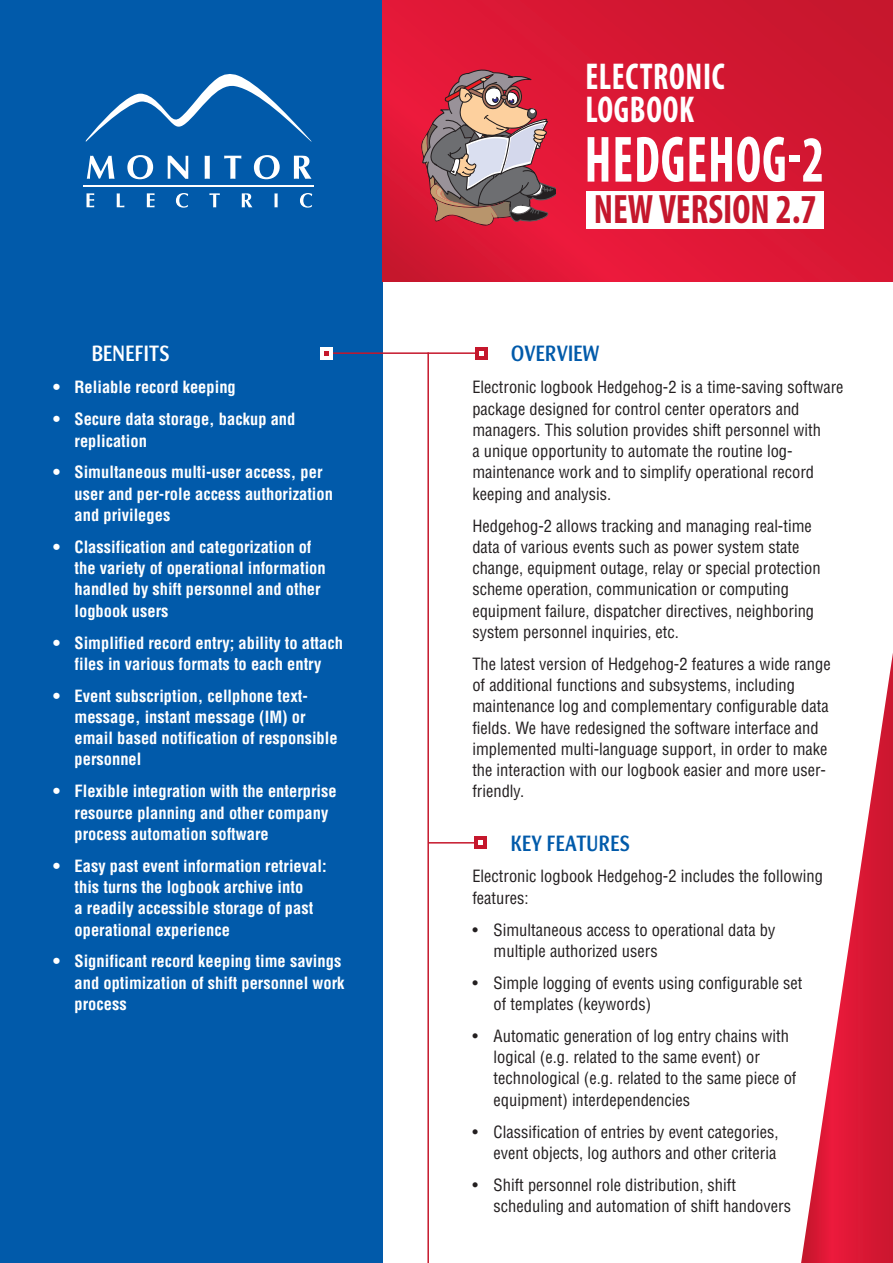
<style>
.page{position:relative;width:893px;height:1263px;background:#fff}
.page>*{position:absolute;margin:0;border:0;box-sizing:border-box;transform-origin:0 0}
.Текст{font:700 condensed 66px "Myriad Pro";letter-spacing:.02em;color:#fff;scale:.79 1}
.Подзаголовки_основно{font:700 condensed 41.25px "Myriad Pro";color:#c5172c;scale:.91 1}
.Текст-2{font:700 condensed 37.5px/33px "Myriad Pro";letter-spacing:.02em;color:#fff;scale:.87 1}
.Подзаголовки_основно-2{font:700 21.45px "Nat Grotesk";letter-spacing:.01em;color:#015aaa;scale:.91 1}
.Подзаголовки_основно-3{font:700 21.45px "Nat Grotesk";letter-spacing:.01em;color:#fff;scale:.91 1}
.Основной_текст{font:16.5px/21.3px "AG Letterica Condensed C";color:#231f20}
.Маркированый_список{font:700 16.5px/21.3px "AG Letterica Condensed C";color:#fff}
.Маркированый_список-2{font:16.5px/21.3px "AG Letterica Condensed C";color:#231f20}
</style>
<div class="page">
<div style="left:0;top:0;width:382px;height:1263px;background:#015aaa"></div>
<svg style="left:382px;top:0;width:511px;height:282px;background:#d81733"></svg>
<hr style="left:321px;top:352px;width:108px;height:2px;background:#c5172c">
<svg style="left:801px;top:653px;width:92px;height:610px"></svg>
<svg style="left:421px;top:70px;width:134px;height:156px;background:#ae696e"></svg>
<div style="left:321px;top:347px;width:12px;height:13px;background:#fff"></div>
<svg style="left:325px;top:351px;width:4px;height:5px"></svg>
<div style="left:474px;top:836px;width:13px;height:13px;background:#c5172c"></div>
<svg style="left:478px;top:840px;width:5px;height:4px"></svg>
<hr style="left:428px;top:842px;width:48px;height:1px;background:#c5172c">
<hr style="left:427px;top:353px;width:2px;height:910px;background:#c5172c">
<svg style="left:86px;top:74px;width:225px;height:68px"></svg>
<svg style="left:87px;top:156px;width:27px;height:23px"></svg>
<svg style="left:127px;top:155px;width:26px;height:24px"></svg>
<svg style="left:168px;top:156px;width:20px;height:23px"></svg>
<svg style="left:205px;top:156px;width:5px;height:23px"></svg>
<svg style="left:224px;top:156px;width:17px;height:23px"></svg>
<svg style="left:254px;top:155px;width:26px;height:24px"></svg>
<svg style="left:294px;top:156px;width:17px;height:23px"></svg>
<svg style="left:87px;top:193px;width:7px;height:14px"></svg>
<svg style="left:117px;top:193px;width:7px;height:14px"></svg>
<svg style="left:147px;top:193px;width:8px;height:14px"></svg>
<svg style="left:176px;top:193px;width:12px;height:15px"></svg>
<svg style="left:209px;top:193px;width:11px;height:14px"></svg>
<svg style="left:242px;top:193px;width:10px;height:14px"></svg>
<svg style="left:275px;top:193px;width:3px;height:14px"></svg>
<svg style="left:300px;top:193px;width:12px;height:15px"></svg>
<hr style="left:84px;top:185px;width:230px;height:1px;background:#fff">
<div style="left:586px;top:191px;width:238px;height:38px;background:#fff"></div>
<div style="left:475px;top:347px;width:12px;height:13px;background:#c5172c"></div>
<svg style="left:479px;top:351px;width:4px;height:5px"></svg>
<hr style="left:427px;top:352px;width:49px;height:2px;background:#c5172c">
<p class="Подзаголовки_основно-3" style="left:92px;top:342px;width:87px">BENEFITS</p>
<p class="Маркированый_список" style="left:53px;top:376px;width:184px">• Reliable record keeping</p>
<p class="Маркированый_список" style="left:75px;top:408px;width:222px;text-indent:-21px">• Secure data storage, backup and replication</p>
<p class="Маркированый_список" style="left:75px;top:462px;width:260px;text-indent:-21px">• Simultaneous multi-user access, per user and per-role access authorization and privileges</p>
<p class="Маркированый_список" style="left:75px;top:536px;width:253px;text-indent:-21px">• Classification and categorization of the variety of operational information handled by shift personnel and other logbook users</p>
<p class="Маркированый_список" style="left:53px;top:632px;width:291px;text-align:center">• Simplified record entry; ability to attach files in various formats to each entry</p>
<p class="Маркированый_список" style="left:75px;top:685px;width:265px;text-indent:-21px">• Event subscription, cellphone text&shy;message, instant message (IM) or email based notification of responsible personnel</p>
<p class="Маркированый_список" style="left:75px;top:780px;width:264px;text-indent:-21px">• Flexible integration with the enterprise resource planning and other company process automation software</p>
<p class="Маркированый_список" style="left:75px;top:855px;width:254px;text-indent:-21px">• Easy past event information retrieval: this turns the logbook archive into<br>a readily accessible storage of past operational experience</p>
<p class="Маркированый_список" style="left:75px;top:950px;width:271px;text-indent:-21px">• Significant record keeping time savings and optimization of shift personnel work process</p>
<p class="Текст-2" style="left:585px;top:59px;width:162px">ELECTRONIC<br>LOGBOOK</p>
<p class="Текст" style="left:584px;top:118px;width:305px">HEDGEHOG-2</p>
<p class="Подзаголовки_основно" style="left:594px;top:184px;width:246px">NEW VERSION 2.7</p>
<p class="Подзаголовки_основно-2" style="left:511px;top:342px;width:99px">OVERVIEW</p>
<p class="Основной_текст" style="left:472px;top:377px;width:373px">Electronic logbook Hedgehog-2 is a time-saving software package designed for control center operators and managers. This solution provides shift personnel with<br>a unique opportunity to automate the routine log&shy;maintenance work and to simplify operational record keeping and analysis.</p>
<p class="Основной_текст" style="left:472px;top:515px;width:350px">Hedgehog-2 allows tracking and managing real-time data of various events such as power system state change, equipment outage, relay or special protection scheme operation, communication or computing equipment failure, dispatcher directives, neighboring system personnel inquiries, etc.</p>
<p class="Основной_текст" style="left:472px;top:653px;width:360px">The latest version of Hedgehog-2 features a wide range of additional functions and subsystems, including maintenance log and complementary configurable data fields. We have redesigned the software interface and implemented multi-language support, in order to make the interaction with our logbook easier and more user&shy;friendly.</p>
<p class="Подзаголовки_основно-2" style="left:511px;top:831px;width:132px">KEY FEATURES</p>
<p class="Основной_текст" style="left:472px;top:865px;width:352px">Electronic logbook Hedgehog-2 includes the following features:</p>
<p class="Маркированый_список-2" style="left:494px;top:919px;width:283px;text-indent:-21px">• Simultaneous access to operational data by multiple authorized users</p>
<p class="Маркированый_список-2" style="left:494px;top:972px;width:310px;text-indent:-21px">• Simple logging of events using configurable set of templates (keywords)</p>
<p class="Маркированый_список-2" style="left:494px;top:1025px;width:304px;text-indent:-21px">• Automatic generation of log entry chains with logical (e.g. related to the same event) or technological (e.g. related to the same piece of equipment) interdependencies</p>
<p class="Маркированый_список-2" style="left:472px;top:1121px;width:308px;text-align:right">• Classification of entries by event categories, event objects, log authors and other criteria</p>
<p class="Маркированый_список-2" style="left:494px;top:1174px;width:299px;text-indent:-21px">• Shift personnel role distribution, shift scheduling and automation of shift handovers</p>
</div>
